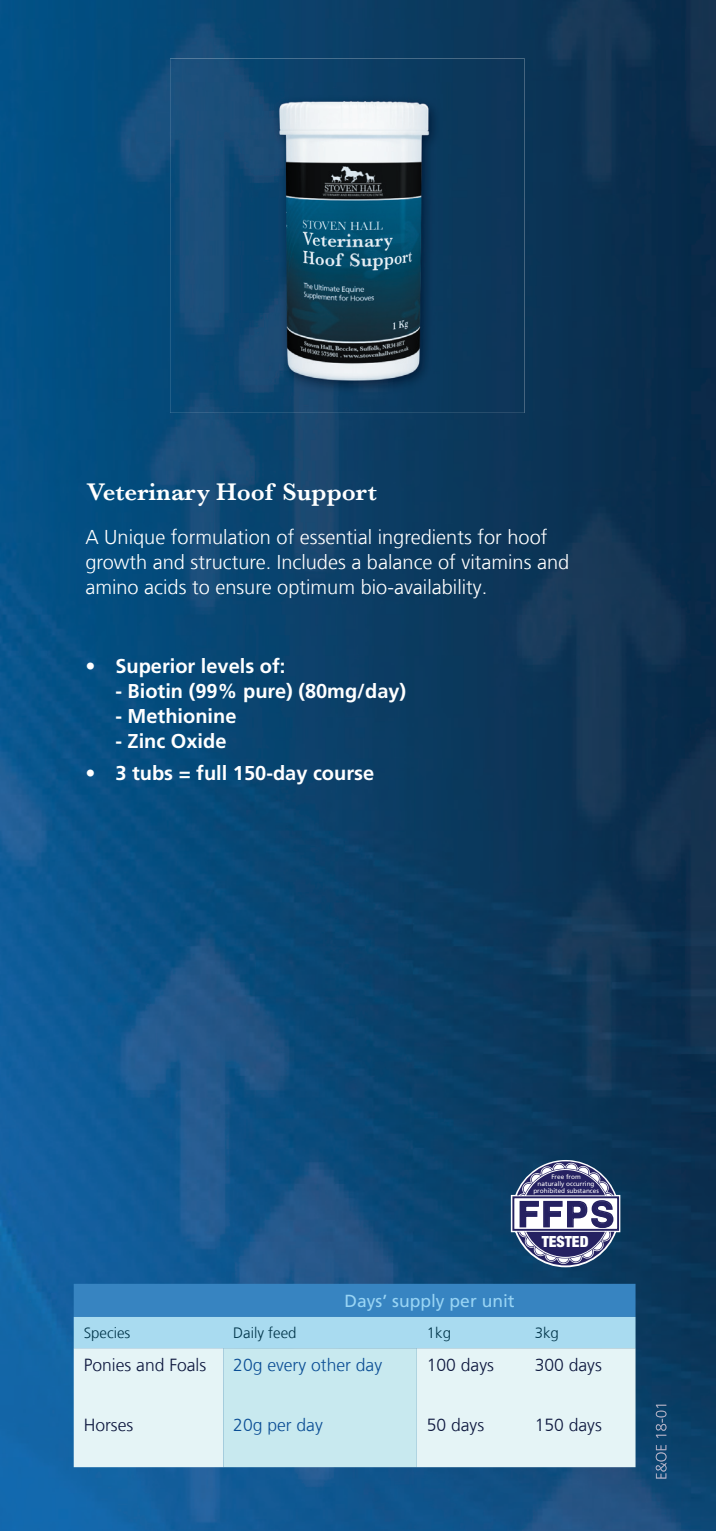
<style>
.page{position:relative;width:716px;height:1531px;background:#fff}
.page>*{position:absolute;margin:0;border:0;box-sizing:border-box;transform-origin:0 0}
.t1{font:700 34.75px "Helvetica";color:#252161}
.t2{font:600 25px "Baskerville";color:#fff}
.t3{font:300 20px/25px "Frutiger LT Com";color:#fff}
.t4{font:700 20px "Frutiger LT Com";color:#fff}
.t5{font:300 17.5px "Frutiger LT Com";color:#0d173e}
.t6{font:300 17.5px "Frutiger LT Com";color:#0b4e95}
.t7{font:17.5px "Frutiger LT Com";color:#98d4f4}
.t8{font:900 condensed 15.5px "Helvetica Neue";color:#fff}
.t9{font:300 15px "Frutiger LT Com";color:#003449}
.t10{font:6.5px/6.8px "Frutiger LT Com";color:#fff;text-align:center}
</style>
<div class="page">
<img style="left:0;top:0;width:716px;height:1531px">
<img style="left:655px;top:1404px;width:11px;height:74px">
<img style="left:170px;top:58px;width:354px;height:355px">
<img style="left:271px;top:95px;width:171px;height:300px">
<svg style="left:74px;top:1284px;width:561px;height:183px;background:#b4d8e9"></svg>
<svg style="left:509px;top:1160px;width:113px;height:108px"></svg>
<p class="t2" style="left:86px;top:474px;width:292px">Veterinary Hoof Support</p>
<p class="t3" style="left:85px;top:524px;width:485px">A Unique formulation of essential ingredients for hoof growth and structure. Includes a balance of vitamins and amino acids to ensure optimum bio-availability.</p>
<p class="t4" style="left:85px;top:654px;width:202px">• Superior levels of:</p>
<p class="t4" style="left:115px;top:679px;width:292px">- Biotin (99% pure) (80mg/day)</p>
<p class="t4" style="left:115px;top:704px;width:123px">- Methionine</p>
<p class="t4" style="left:115px;top:729px;width:113px">- Zinc Oxide</p>
<p class="t4" style="left:85px;top:761px;width:290px">• 3 tubs = full 150-day course</p>
<p class="t10" style="left:533px;top:1173px;width:67px">Free from<br>naturally occurring prohibited substances</p>
<h1 class="t1" style="left:518px;top:1186px;width:98px">FFPS</h1>
<p class="t8" style="left:542px;top:1229px;width:48px">TESTED</p>
<p class="t7" style="left:344px;top:1290px;width:172px">Days’ supply per unit</p>
<p class="t9" style="left:84px;top:1324px;width:48px">Species</p>
<p class="t9" style="left:233px;top:1324px;width:65px">Daily feed</p>
<p class="t9" style="left:427px;top:1324px;width:26px">1kg</p>
<p class="t9" style="left:535px;top:1324px;width:26px">3kg</p>
<p class="t5" style="left:84px;top:1354px;width:124px">Ponies and Foals</p>
<p class="t6" style="left:233px;top:1354px;width:150px">20g every other day</p>
<p class="t5" style="left:427px;top:1354px;width:69px">100 days</p>
<p class="t5" style="left:535px;top:1354px;width:69px">300 days</p>
<p class="t5" style="left:84px;top:1414px;width:51px">Horses</p>
<p class="t6" style="left:233px;top:1414px;width:91px">20g per day</p>
<p class="t5" style="left:427px;top:1414px;width:59px">50 days</p>
<p class="t5" style="left:535px;top:1414px;width:69px">150 days</p>
</div>
